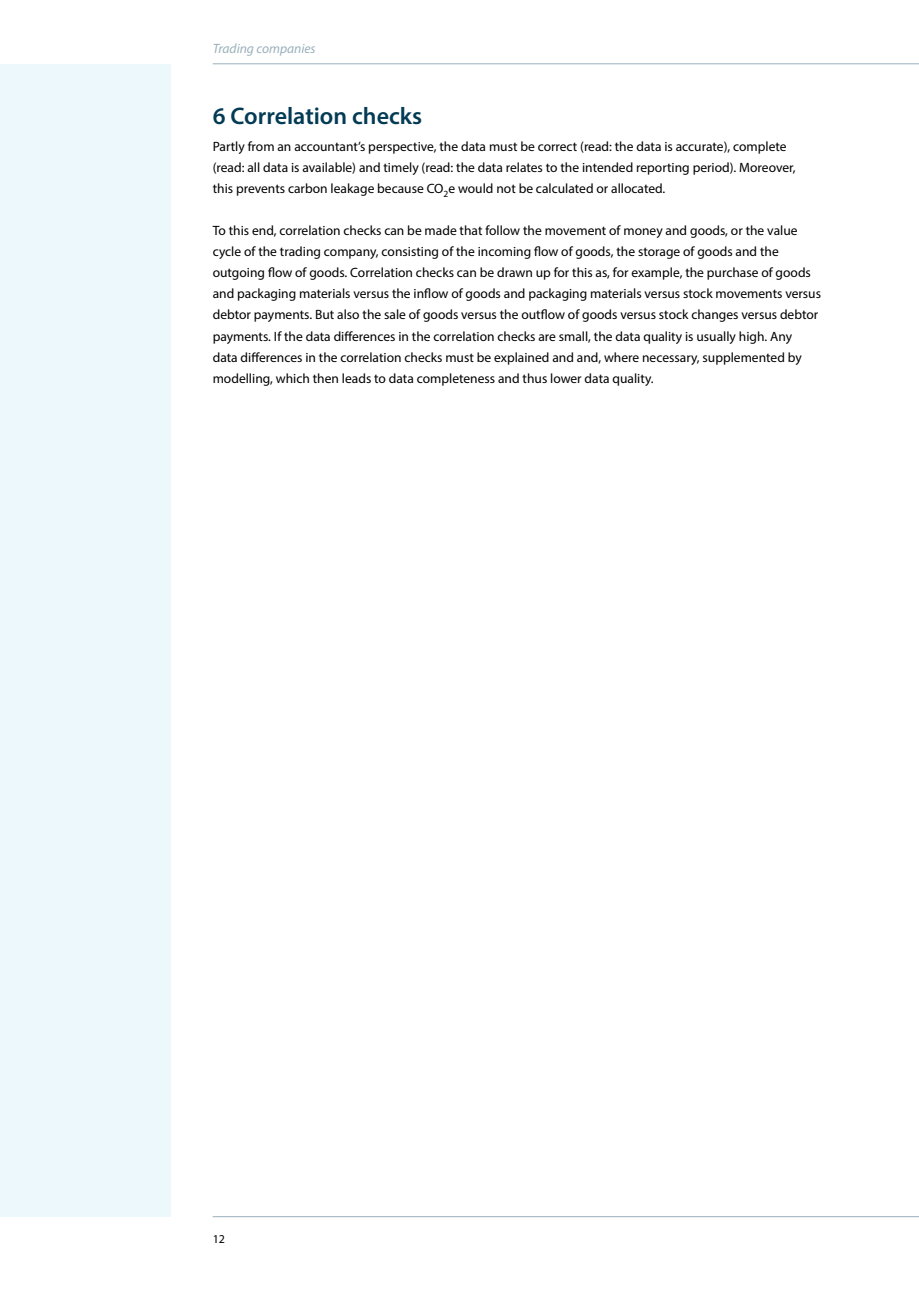
<style>
.page{position:relative;width:919px;height:1289px;background:#fff}
.page>*{position:absolute;margin:0;border:0;box-sizing:border-box;transform-origin:0 0}
.t1{font:600 24px "Myriad Pro";color:#033b54}
.t2{font:13.5px/21px "Myriad Pro";color:#000}
.t3{font:italic 13.5px "Myriad Pro";color:#9ab0bb}
.t4{font:12px "Myriad Pro";color:#000}
</style>
<div class="page">
<div style="left:0;top:64px;width:170px;height:1152px;background:#edf8fd"></div>
<hr style="left:213px;top:1216px;width:705px;height:1px;background:#9ab0bb">
<hr style="left:213px;top:63px;width:705px;height:1px;background:#9ab0bb">
<p class="t3" style="left:213px;top:40px;width:104px">Trading companies</p>
<h1 class="t1" style="left:213px;top:101px;width:211px">6 Correlation checks</h1>
<p class="t2" style="left:213px;top:136px;width:584px">Partly from an accountant’s perspective, the data must be correct (read: the data is accurate), complete (read: all data is available) and timely (read: the data relates to the intended reporting period). Moreover, this prevents carbon leakage because CO<sub>2</sub>e would not be calculated or allocated.</p>
<p class="t2" style="left:213px;top:220px;width:609px">To this end, correlation checks can be made that follow the movement of money and goods, or the value cycle of the trading company, consisting of the incoming flow of goods, the storage of goods and the outgoing flow of goods. Correlation checks can be drawn up for this as, for example, the purchase of goods and packaging materials versus the inflow of goods and packaging materials versus stock movements versus debtor payments. But also the sale of goods versus the outflow of goods versus stock changes versus debtor payments. If the data differences in the correlation checks are small, the data quality is usually high. Any<br>data differences in the correlation checks must be explained and and, where necessary, supplemented by modelling, which then leads to data completeness and thus lower data quality.</p>
<p class="t4" style="left:213px;top:1231px;width:14px">12</p>
</div>
